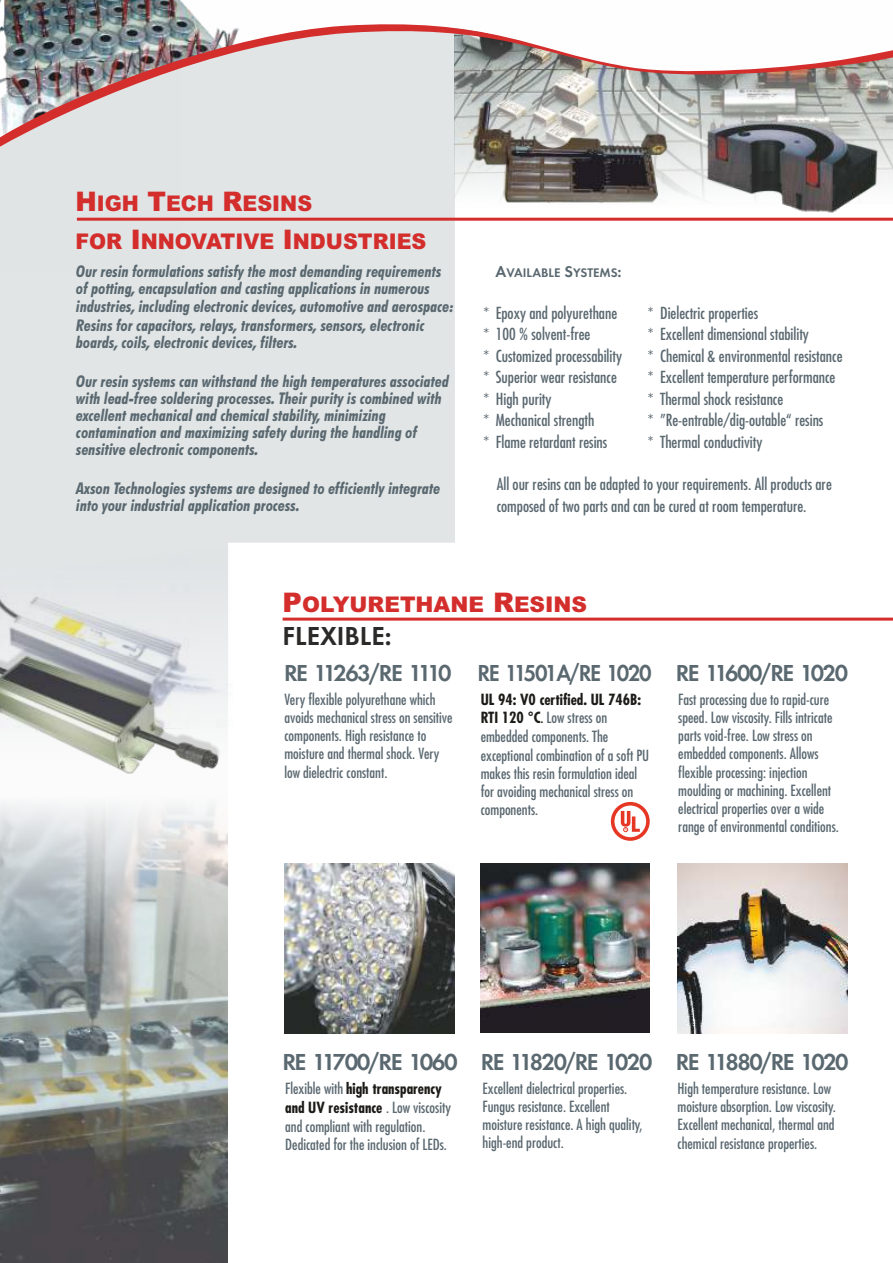
<style>
.page{position:relative;width:893px;height:1263px;background:#fff}
.page>*{position:absolute;margin:0;border:0;box-sizing:border-box;transform-origin:0 0}
.t1{font:600 27px "Futura T";color:#2b2a29}
.t2{font:600 24px "Futura T";letter-spacing:-.065em;color:#5a6870}
.t3{font:600 24px "Futura T";letter-spacing:-.065em;color:#5a6870;scale:.92 1}
.t4{font:600 24px "Futura T";letter-spacing:-.105em;color:#5a6870}
.t5{font:900 21.6px/38.1px "Arial";color:#d32d2c;scale:.95 1}
.t6{font:900 21.6px "Arial";color:#d32d2c}
.t7{font:italic 700 condensed 16.2px/17.1px "Futura BT";color:#5a6870}
.t8{font:condensed 16.2px/21.5px "Futura";color:#5a6870}
.t9{font:condensed 15px/18.1px "Futura";color:#5a6870}
.t10{font:700 condensed 15px/18.9px "Futura Std";color:#1c1b17}
.t11{font:600 12.9px "Futura T";color:#5a6870}
.s1{font-size:27px}
.s2{font-size:16.2px}
.s3{font-family:"Futura Std";font-weight:700;color:#1c1b17}
.s4{color:#1c1b17}
.s5{font-family:"Futura";font-weight:400;color:#5a6870}
</style>
<div class="page">
<img style="left:455px;top:156px;width:438px;height:62px">
<svg style="left:0;top:156px;width:455px;height:1107px"></svg>
<hr style="left:77px;top:218px;width:816px;height:3px;background:#d32d2c">
<hr style="left:283px;top:618px;width:610px;height:3px;background:#d32d2c">
<img style="left:0;top:0;width:194px;height:16px">
<img style="left:0;top:16px;width:893px;height:140px">
<img style="left:677px;top:863px;width:170px;height:170px">
<svg style="left:611px;top:802px;width:39px;height:39px"></svg>
<svg style="left:614px;top:805px;width:32px;height:32px"></svg>
<svg style="left:621px;top:811px;width:19px;height:21px"></svg>
<img style="left:481px;top:863px;width:169px;height:170px">
<h3 class="t5" style="left:75px;top:186px;width:371px"><span class="s1">H</span>IGH <span class="s1">T</span>ECH <span class="s1">R</span>ESINS<br>FOR <span class="s1">I</span>NNOVATIVE <span class="s1">I</span>NDUSTRIES</h3>
<p class="t7" style="left:76px;top:265px;width:379px">Our resin formulations satisfy the most demanding requirements of potting, encapsulation and casting applications in numerous industries, including electronic devices, automotive and aerospace:</p>
<p class="t7" style="left:76px;top:318px;width:350px">Resins for capacitors, relays, transformers, sensors, electronic boards, coils, electronic devices, filters.</p>
<p class="t7" style="left:76px;top:374px;width:374px">Our resin systems can withstand the high temperatures associated with lead-free soldering processes. Their purity is combined with excellent mechanical and chemical stability, minimizing contamination and maximizing safety during the handling of sensitive electronic components.</p>
<p class="t7" style="left:76px;top:481px;width:366px">Axson Technologies systems are designed to efficiently integrate into your industrial application process.</p>
<p class="t11" style="left:496px;top:267px;width:128px"><span class="s2">A</span>VAILABLE <span class="s2">S</span>YSTEMS<span class="s2">:</span></p>
<p class="t8" style="left:483px;top:303px;width:135px">* Epoxy and polyurethane</p>
<p class="t8" style="left:648px;top:303px;width:112px">* Dielectric properties</p>
<p class="t8" style="left:483px;top:325px;width:108px">* 100 % solvent-free</p>
<p class="t8" style="left:648px;top:325px;width:163px">* Excellent dimensional stability</p>
<p class="t8" style="left:483px;top:346px;width:140px">* Customized processability</p>
<p class="t8" style="left:648px;top:346px;width:196px">* Chemical &amp; environmental resistance</p>
<p class="t8" style="left:483px;top:368px;width:135px">* Superior wear resistance</p>
<p class="t8" style="left:648px;top:368px;width:189px">* Excellent temperature performance</p>
<p class="t8" style="left:483px;top:389px;width:70px">* High purity</p>
<p class="t8" style="left:648px;top:389px;width:137px">* Thermal shock resistance</p>
<p class="t8" style="left:483px;top:411px;width:113px">* Mechanical strength</p>
<p class="t8" style="left:648px;top:411px;width:177px">* ”Re-entrable/dig-outable“ resins</p>
<p class="t8" style="left:483px;top:432px;width:125px">* Flame retardant resins</p>
<p class="t8" style="left:648px;top:432px;width:116px">* Thermal conductivity</p>
<p class="t8" style="left:497px;top:475px;width:337px">All our resins can be adapted to your requirements. All products are composed of two parts and can be cured at room temperature.</p>
<h3 class="t6" style="left:283px;top:596px;width:306px"><span class="s1">P</span>OLYURETHANE <span class="s1">R</span>ESINS</h3>
<h1 class="t1" style="left:283px;top:624px;width:110px">FLEXIBLE:</h1>
<h2 class="t4" style="left:284px;top:663px;width:169px">RE 11263/RE 1110</h2>
<p class="t9" style="left:284px;top:691px;width:170px">Very flexible polyurethane which avoids mechanical stress on sensitive components. High resistance to moisture and thermal shock. Very low dielectric constant.</p>
<h2 class="t3" style="left:477px;top:663px;width:191px">RE 11501A/RE 1020</h2>
<p class="t10" style="left:481px;top:690px;width:162px">UL 94: V0 certified. UL 746B:</p>
<p class="t9" style="left:481px;top:710px;width:170px"><span class="s3">RTI 120 °C</span><span class="s4">.</span> Low stress on embedded components. The exceptional combination of a soft PU makes this resin formulation ideal for avoiding mechanical stress on components.</p>
<h2 class="t2" style="left:676px;top:663px;width:174px">RE 11600/RE 1020</h2>
<p class="t9" style="left:678px;top:691px;width:162px">Fast processing due to rapid-cure speed. Low viscosity. Fills intricate parts void-free. Low stress on embedded components. Allows flexible processing: injection moulding or machining. Excellent electrical properties over a wide range of environmental conditions.</p>
<h2 class="t2" style="left:282px;top:1052px;width:177px">RE 11700/RE 1060</h2>
<p class="t10" style="left:285px;top:1079px;width:167px"><span class="s5">Flexible with</span> high transparency and UV resistance <span class="s5">. Low viscosity</span></p>
<p class="t9" style="left:285px;top:1118px;width:163px">and compliant with regulation.<br>Dedicated for the inclusion of LEDs.</p>
<h2 class="t2" style="left:481px;top:1052px;width:173px">RE 11820/RE 1020</h2>
<p class="t9" style="left:483px;top:1080px;width:162px">Excellent dielectrical properties.<br>Fungus resistance. Excellent moisture resistance. A high quality, high-end product.</p>
<h2 class="t2" style="left:676px;top:1052px;width:174px">RE 11880/RE 1020</h2>
<p class="t9" style="left:678px;top:1080px;width:160px">High temperature resistance. Low moisture absorption. Low viscosity.<br>Excellent mechanical, thermal and chemical resistance properties.</p>
</div>
